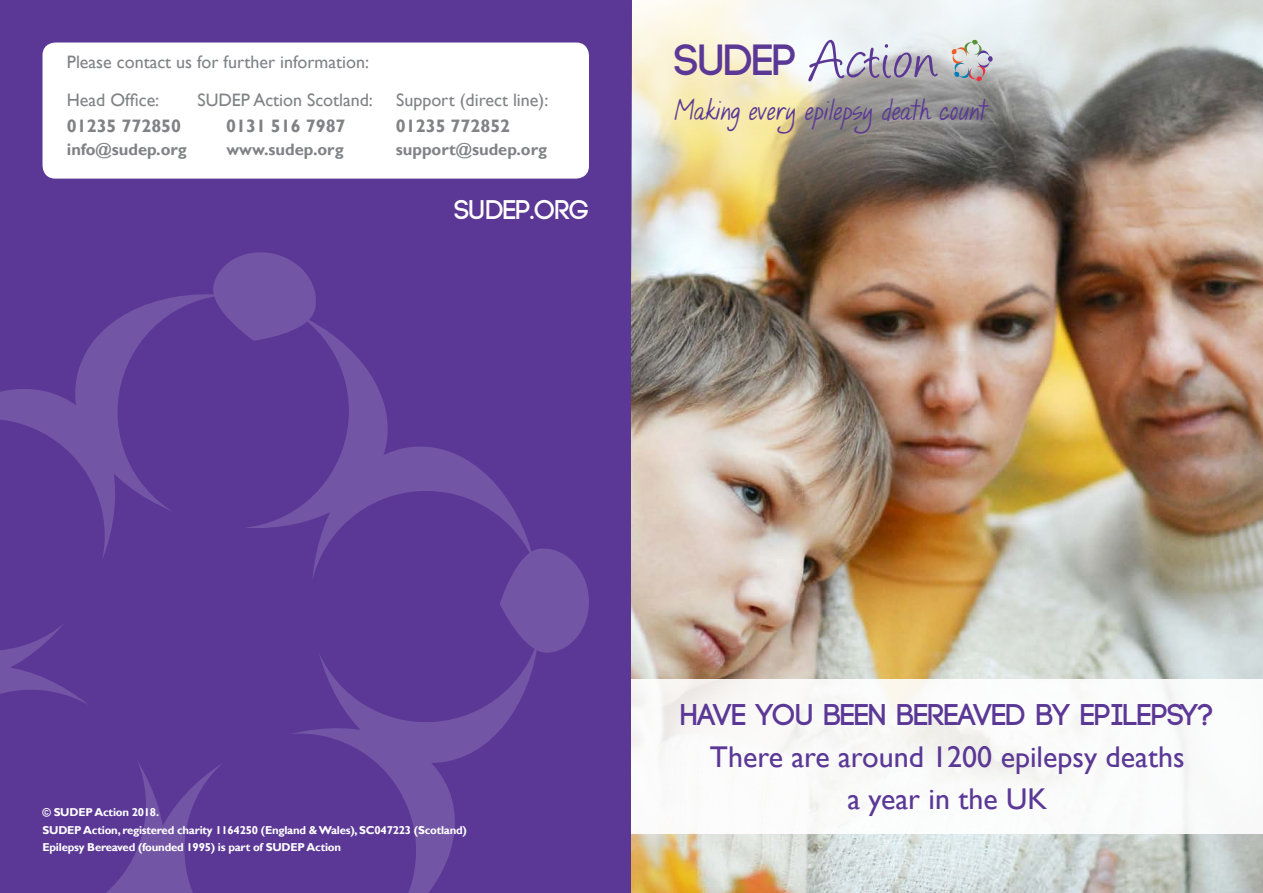
<style>
.page{position:relative;width:1263px;height:893px;background:#fff}
.page>*{position:absolute;margin:0;border:0;box-sizing:border-box;transform-origin:0 0}
.t1{font:64.8px "Angelina";letter-spacing:.03em;color:#5b3896}
.t2{font:30px/42px "Gill Sans";color:#5b3896;text-align:center}
.t3{font:700 30px "Code";color:#5b3896}
.t4{font:700 27px "Code";color:#fff}
.t5{font:26.4px "KG Hope For A Cure";color:#5b3896}
.t6{font:18px/38px "Gill Sans";color:#808285}
.t7{font:700 18px "Gill Sans";color:#808285}
.t8{font:700 16.5px "Gill Sans";color:#808285}
.t9{font:700 11.4px/17.5px "Gill Sans";letter-spacing:-.02em;color:#fff}
.s1{font-family:"Code";font-weight:700;font-size:43.65px}
</style>
<div class="page">
<div style="left:0;top:0;width:631px;height:893px;background:#5b3896"></div>
<img style="left:631px;top:0;width:632px;height:893px">
<div style="left:631px;top:679px;width:632px;height:154px;background:#fff"></div>
<svg style="left:0;top:252px;width:589px;height:641px"></svg>
<svg style="left:951px;top:40px;width:42px;height:42px;background:#c3c0c1"></svg>
<div style="left:43px;top:43px;width:546px;height:136px;background:#fff;border-radius:13px"></div>
<h3 class="t6" style="left:67px;top:44px;width:304px">Please contact us for further information:<br>Head Office:</h3>
<h3 class="t6" style="left:197px;top:82px;width:177px">SUDEP Action Scotland:</h3>
<h3 class="t6" style="left:396px;top:82px;width:154px">Support (direct line):</h3>
<h3 class="t7" style="left:67px;top:115px;width:116px">01235 772850</h3>
<h3 class="t7" style="left:226px;top:115px;width:121px">0131 516 7987</h3>
<h3 class="t7" style="left:396px;top:115px;width:116px">01235 772852</h3>
<h3 class="t8" style="left:67px;top:140px;width:121px">info@sudep.org</h3>
<h3 class="t8" style="left:226px;top:140px;width:119px">www.sudep.org</h3>
<h3 class="t8" style="left:396px;top:140px;width:153px">support@sudep.org</h3>
<h3 class="t4" style="left:454px;top:196px;width:136px">SUDEP.ORG</h3>
<h1 class="t1" style="left:674px;top:32px;width:265px"><span class="s1">SUDEP</span> Action</h1>
<h3 class="t5" style="left:674px;top:95px;width:314px">Making every epilepsy death count</h3>
<p class="t9" style="left:43px;top:804px;width:426px">© SUDEP Action 2018.<br>SUDEP Action, registered charity 1164250 (England &amp; Wales), SC047223 (Scotland)<br>Epilepsy Bereaved (founded 1995) is part of SUDEP Action</p>
<h2 class="t3" style="left:681px;top:699px;width:534px">HAVE YOU BEEN BEREAVED BY EPILEPSY?</h2>
<h2 class="t2" style="left:710px;top:735px;width:476px">There are around 1200 epilepsy deaths a year in the UK</h2>
</div>
